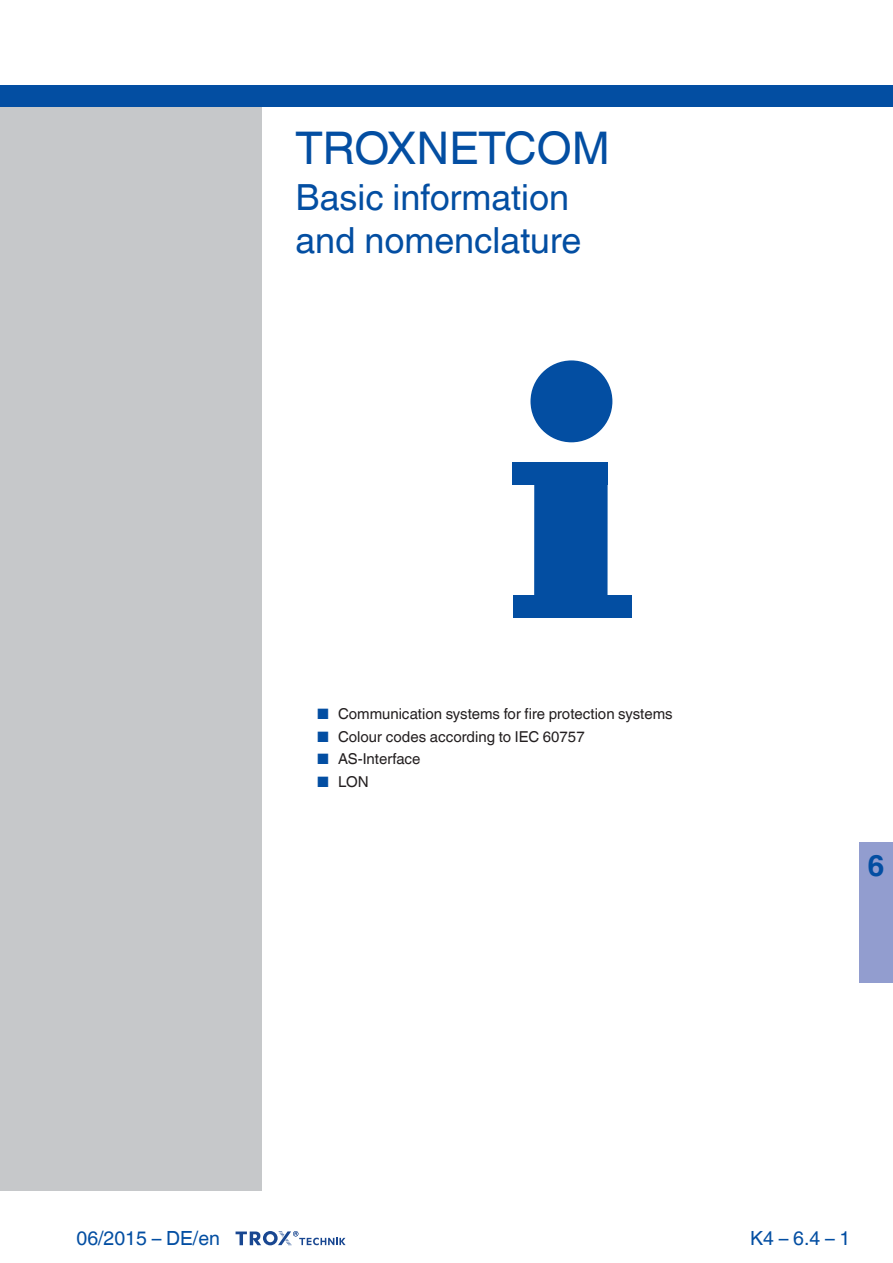
<style>
.page{position:relative;width:893px;height:1263px;background:#fff}
.page>*{position:absolute;margin:0;border:0;box-sizing:border-box;transform-origin:0 0}
.t1{font:45px "TROX Helvetica";color:#034ea2}
.t2{font:36px/43.2px "TROX Helvetica";color:#034ea2}
.t3{font:700 30px "TROX Helvetica";color:#034ea2}
.t4{font:19.5px "TROX Helvetica";color:#034ea2}
.t5{font:15px "TROX Helvetica";color:#231f20}
.s1{color:#034ea2}
</style>
<div class="page">
<div style="left:0;top:106px;width:261px;height:1084px;background:#c6c8ca"></div>
<div style="left:0;top:85px;width:893px;height:21px;background:#034ea2"></div>
<div style="left:534px;top:485px;width:73px;height:111px;background:#034ea2"></div>
<div style="left:513px;top:462px;width:94px;height:23px;background:#034ea2"></div>
<div style="left:530px;top:360px;width:82px;height:82px;background:#034ea2;border-radius:50%"></div>
<div style="left:513px;top:596px;width:118px;height:22px;background:#034ea2"></div>
<div style="left:859px;top:842px;width:34px;height:140px;background:#929dcf"></div>
<svg style="left:236px;top:1231px;width:110px;height:15px"></svg>
<h1 class="t1" style="left:295px;top:111px;width:316px">TROXNETCOM</h1>
<h2 class="t2" style="left:295px;top:172px;width:287px">Basic information and nomenclature</h2>
<p class="t5" style="left:317px;top:701px;width:357px"><span class="s1">■</span> Communication systems for fire protection systems</p>
<p class="t5" style="left:317px;top:724px;width:269px"><span class="s1">■</span> Colour codes according to IEC 60757</p>
<p class="t5" style="left:317px;top:747px;width:105px"><span class="s1">■</span> AS-Interface</p>
<p class="t5" style="left:317px;top:769px;width:54px"><span class="s1">■</span> LON</p>
<h3 class="t3" style="left:867px;top:841px;width:19px">6</h3>
<h3 class="t4" style="left:76px;top:1222px;width:145px">06/2015 – DE/en</h3>
<h3 class="t4" style="left:750px;top:1222px;width:102px">K 4 – 6.4 – 1</h3>
</div>
